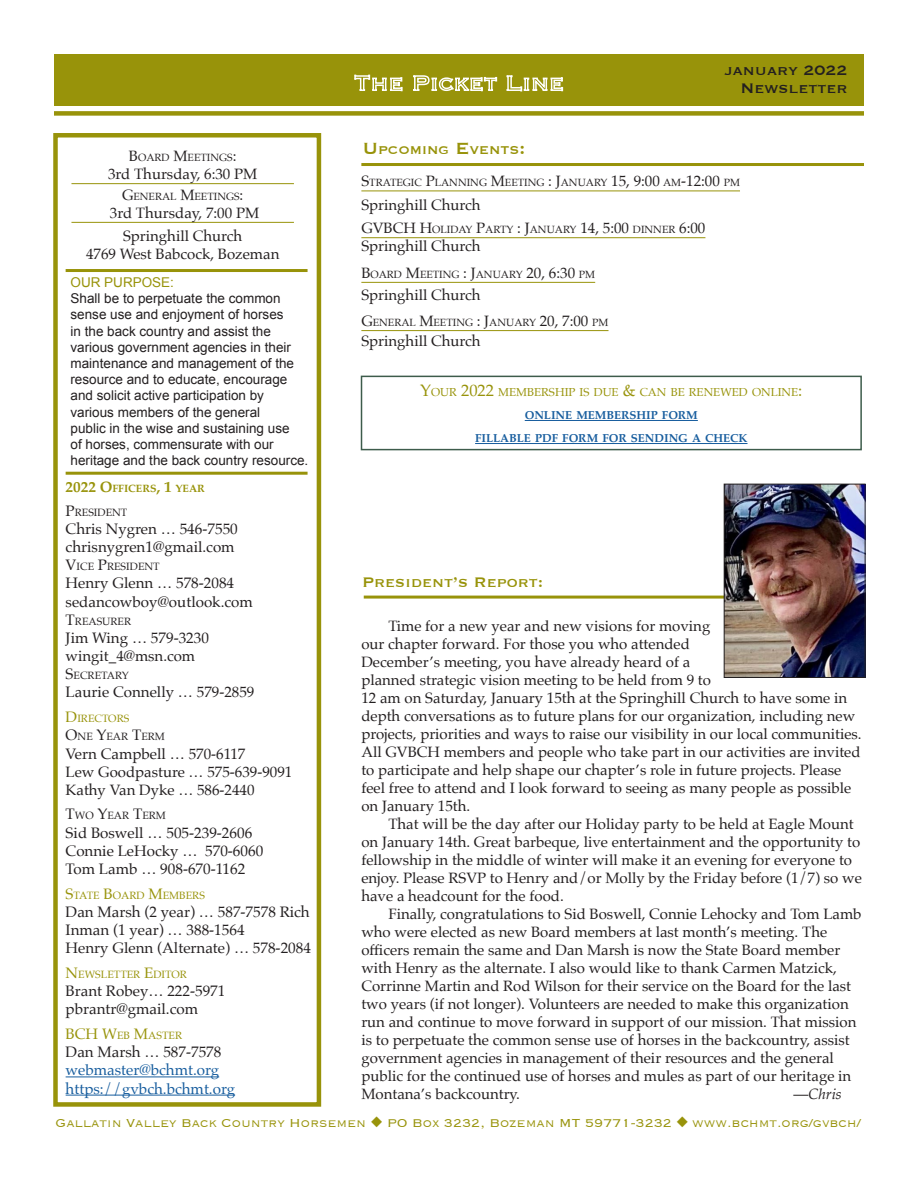
<style>
.page{position:relative;width:918px;height:1188px;background:#fff}
.page>*{position:absolute;margin:0;border:0;box-sizing:border-box;transform-origin:0 0}
.t1{font:18px "Copperplate";color:#231f20}
.t2{font:18px "Copperplate";color:#98930a}
.gvbch_minutes{font:15.15px/18.1px "Palatino";color:#231f20}
.t3{font:15.15px "Palatino";color:#175d9e}
.pres_note{font:15px/18px "Palatino";color:#231f20}
.t4{font:300 15px "Copperplate";letter-spacing:-.005em;color:#98930a}
.calendar_event_PLACE{font:15px "Palatino";color:#231f20}
.pres_note-2{font:italic 15px "Palatino";color:#231f20}
.t5{font:14.7px "Copperplate";color:#98930a}
.t6{font:13.5px/16.2px "Arial";color:#231f20}
.t7{font:13.5px "Arial";color:#98930a}
.calendar_event{font:700 11.55px "Palatino";color:#175d9e}
.calendar_event-2{font:11.55px "Palatino";color:#98930a}
.gvbch_minutes-2{font:10.65px "Palatino";color:#231f20}
.t8{font:10.65px "Palatino";color:#98930a}
.t9{font:700 10.65px "Palatino";color:#98930a}
.calendar_event-3{font:10.5px "Palatino";color:#231f20}
.s1{font-size:15px}
.s2{font-size:15.15px}
.s3{font-size:21px}
.s4{font-size:16.5px}
.s5{font-style:normal}
</style>
<div class="page">
<div style="left:53px;top:133px;width:268px;height:974px;border:4px solid #98930a"></div>
<hr style="left:66px;top:472px;width:242px;height:3px;background:#98930a">
<hr style="left:66px;top:269px;width:242px;height:3px;background:#98930a">
<hr style="left:66px;top:1076px;width:153px;height:1px;background:#175d9e">
<hr style="left:66px;top:1095px;width:169px;height:1px;background:#175d9e">
<hr style="left:71px;top:183px;width:223px;height:1px;background:#98930a">
<hr style="left:71px;top:222px;width:223px;height:1px;background:#98930a">
<div style="left:54px;top:54px;width:810px;height:52px;background:#98930a"></div>
<div style="left:54px;top:111px;width:810px;height:5px;background:#98930a"></div>
<svg style="left:354px;top:74px;width:49px;height:18px"></svg>
<svg style="left:413px;top:75px;width:85px;height:17px"></svg>
<svg style="left:506px;top:75px;width:58px;height:17px"></svg>
<hr style="left:361px;top:191px;width:379px;height:1px;background:#98930a">
<hr style="left:361px;top:237px;width:344px;height:1px;background:#98930a">
<hr style="left:361px;top:282px;width:234px;height:1px;background:#98930a">
<hr style="left:361px;top:330px;width:248px;height:1px;background:#98930a">
<hr style="left:364px;top:596px;width:368px;height:3px;background:#98930a">
<img style="left:726px;top:486px;width:138px;height:190px">
<div style="left:724px;top:484px;width:142px;height:194px;border:1px solid #231f20"></div>
<hr style="left:361px;top:163px;width:503px;height:3px;background:#98930a">
<div style="left:361px;top:376px;width:501px;height:74px;border:2px solid #3d5c4b"></div>
<hr style="left:525px;top:420px;width:173px;height:1px;background:#175d9e">
<hr style="left:475px;top:443px;width:273px;height:1px;background:#175d9e">
<p class="calendar_event-3" style="left:129px;top:149px;width:109px"><span class="s1">B</span>OARD <span class="s1">M</span>EETINGS<span class="s1">:</span></p>
<p class="pres_note" style="left:108px;top:165px;width:151px">3rd Thursday, 6:30 PM</p>
<p class="calendar_event-3" style="left:122px;top:187px;width:123px"><span class="s1">G</span>ENERAL <span class="s1">M</span>EETINGS<span class="s1">:</span></p>
<p class="pres_note" style="left:110px;top:203px;width:151px">3rd Thursday, 7:00 PM</p>
<p class="pres_note" style="left:123px;top:227px;width:121px">Springhill Church</p>
<p class="pres_note" style="left:86px;top:245px;width:195px">4769 West Babcock, Bozeman</p>
<p class="t7" style="left:70px;top:273px;width:105px">OUR PURPOSE:</p>
<p class="t6" style="left:70px;top:291px;width:239px">Shall be to perpetuate the common sense use and enjoyment of horses<br>in the back country and assist the various government agencies in their maintenance and management of the resource and to educate, encourage and solicit active participation by various members of the general<br>public in the wise and sustaining use<br>of horses, commensurate with our heritage and the back country resource.</p>
<p class="t9" style="left:66px;top:479px;width:141px"><span class="s2">2022 O</span>FFICERS<span class="s2">, 1</span> YEAR</p>
<p class="gvbch_minutes-2" style="left:66px;top:503px;width:63px"><span class="s2">P</span>RESIDENT</p>
<p class="gvbch_minutes" style="left:66px;top:519px;width:174px">Chris Nygren … 546-7550</p>
<p class="gvbch_minutes" style="left:66px;top:538px;width:171px">chrisnygren1@gmail.com</p>
<p class="gvbch_minutes-2" style="left:66px;top:558px;width:96px"><span class="s2">V</span>ICE <span class="s2">P</span>RESIDENT</p>
<p class="gvbch_minutes" style="left:66px;top:574px;width:170px">Henry Glenn … 578-2084</p>
<p class="gvbch_minutes" style="left:66px;top:592px;width:189px">sedancowboy@outlook.com</p>
<p class="gvbch_minutes-2" style="left:66px;top:612px;width:67px"><span class="s2">T</span>REASURER</p>
<p class="gvbch_minutes" style="left:66px;top:629px;width:145px">Jim Wing … 579-3230</p>
<p class="pres_note" style="left:66px;top:647px;width:131px">wingit_4@msn.com</p>
<p class="gvbch_minutes-2" style="left:66px;top:667px;width:65px"><span class="s2">S</span>ECRETARY</p>
<p class="gvbch_minutes" style="left:66px;top:683px;width:190px">Laurie Connelly … <span class="s1">579-2859</span></p>
<p class="t8" style="left:66px;top:710px;width:65px"><span class="s2">D</span>IRECTORS</p>
<p class="gvbch_minutes-2" style="left:66px;top:728px;width:101px"><span class="s2">O</span>NE <span class="s2">Y</span>EAR <span class="s2">T</span>ERM</p>
<p class="gvbch_minutes" style="left:66px;top:744px;width:181px">Vern Campbell … <span class="s1">570-6117</span></p>
<p class="pres_note" style="left:66px;top:762px;width:228px">Lew Goodpasture … 575-639-9091</p>
<p class="pres_note" style="left:66px;top:781px;width:191px">Kathy Van Dyke … 586-2440</p>
<p class="gvbch_minutes-2" style="left:66px;top:807px;width:102px"><span class="s2">T</span>WO <span class="s2">Y</span>EAR <span class="s2">T</span>ERM</p>
<p class="gvbch_minutes" style="left:66px;top:823px;width:188px">Sid Boswell … 505-239-2606</p>
<p class="gvbch_minutes" style="left:66px;top:841px;width:199px">Connie LeHocky … 570-6060</p>
<p class="gvbch_minutes" style="left:66px;top:860px;width:181px">Tom Lamb … 908-670-1162</p>
<p class="t8" style="left:66px;top:886px;width:141px"><span class="s2">S</span>TATE <span class="s2">B</span>OARD <span class="s2">M</span>EMBERS</p>
<p class="gvbch_minutes" style="left:66px;top:903px;width:246px">Dan Marsh (2 year) … 587-7578 Rich<br>Inman (1 year) … 388-1564</p>
<p class="gvbch_minutes" style="left:66px;top:939px;width:247px">Henry Glenn (Alternate) … 578-2084</p>
<p class="t8" style="left:66px;top:965px;width:123px"><span class="s2">N</span>EWSLETTER <span class="s2">E</span>DITOR</p>
<p class="gvbch_minutes" style="left:66px;top:982px;width:161px">Brant Robey… 222-5971</p>
<p class="gvbch_minutes" style="left:66px;top:1000px;width:134px">pbrantr@gmail.com</p>
<p class="t8" style="left:66px;top:1027px;width:118px"><span class="s2">BCH W</span>EB <span class="s2">M</span>ASTER</p>
<p class="gvbch_minutes" style="left:66px;top:1043px;width:157px">Dan Marsh … 587-7578</p>
<p class="t3" style="left:66px;top:1058px;width:155px">webmaster@bchmt.org</p>
<p class="t3" style="left:66px;top:1076px;width:171px">https://gvbch.bchmt.org</p>
<p class="t5" style="left:363px;top:140px;width:164px"><span class="s3">U</span>pcoming <span class="s3">E</span>vents<span class="s3">:</span></p>
<p class="t1" style="left:725px;top:59px;width:124px">january 2022</p>
<p class="t1" style="left:740px;top:77px;width:109px">Newsletter</p>
<p class="calendar_event-3" style="left:361px;top:174px;width:380px"><span class="s1">S</span>TRATEGIC <span class="s1">P</span>LANNING <span class="s1">M</span>EETING <span class="s1">: J</span>ANUARY <span class="s1">15, 9:00</span> AM<span class="s1">-12:00</span> PM</p>
<p class="calendar_event_PLACE" style="left:361px;top:192px;width:121px">Springhill Church</p>
<p class="calendar_event-3" style="left:361px;top:221px;width:346px"><span class="s1">GVBCH H</span>OLIDAY <span class="s1">P</span>ARTY <span class="s1">: J</span>ANUARY <span class="s1">14, 5:00</span> DINNER <span class="s1">6:00</span></p>
<p class="calendar_event_PLACE" style="left:361px;top:234px;width:121px">Springhill Church</p>
<p class="calendar_event-3" style="left:361px;top:265px;width:235px"><span class="s1">B</span>OARD <span class="s1">M</span>EETING <span class="s1">: J</span>ANUARY <span class="s1">20, 6:30</span> PM</p>
<p class="calendar_event_PLACE" style="left:361px;top:282px;width:121px">Springhill Church</p>
<p class="calendar_event-3" style="left:361px;top:314px;width:249px"><span class="s1">G</span>ENERAL <span class="s1">M</span>EETING <span class="s1">: J</span>ANUARY <span class="s1">20, 7:00</span> PM</p>
<p class="calendar_event_PLACE" style="left:361px;top:329px;width:121px">Springhill Church</p>
<p class="calendar_event-2" style="left:420px;top:382px;width:384px"><span class="s4">Y</span>OUR <span class="s4">2022</span> MEMBERSHIP IS DUE <span class="s4">&amp;</span> CAN BE RENEWED ONLINE<span class="s4">:</span></p>
<p class="calendar_event" style="left:525px;top:405px;width:175px">ONLINE MEMBERSHIP FORM</p>
<p class="calendar_event" style="left:475px;top:428px;width:274px">FILLABLE PDF FORM FOR SENDING A CHECK</p>
<p class="t2" style="left:362px;top:570px;width:183px">President’s Report:</p>
<p class="pres_note" style="left:361px;top:616px;width:502px;text-indent:27px">Time for a new year and new visions for moving<br>our chapter forward. For those you who attended<br>December’s meeting, you have already heard of a<br>planned strategic vision meeting to be held from 9 to<br>12 am on Saturday, January 15th at the Springhill Church to have some in depth conversations as to future plans for our organization, including new projects, priorities and ways to raise our visibility in our local communities.<br>All GVBCH members and people who take part in our activities are invited to participate and help shape our chapter’s role in future projects. Please feel free to attend and I look forward to seeing as many people as possible on January 15th.</p>
<p class="pres_note" style="left:361px;top:814px;width:502px;text-indent:27px">That will be the day after our Holiday party to be held at Eagle Mount on January 14th. Great barbeque, live entertainment and the opportunity to fellowship in the middle of winter will make it an evening for everyone to enjoy. Please RSVP to Henry and/or Molly by the Friday before (1/7) so we have a headcount for the food.</p>
<p class="pres_note" style="left:361px;top:904px;width:502px;text-indent:27px">Finally, congratulations to Sid Boswell, Connie Lehocky and Tom Lamb who were elected as new Board members at last month’s meeting. The officers remain the same and Dan Marsh is now the State Board member with Henry as the alternate. I also would like to thank Carmen Matzick, Corrinne Martin and Rod Wilson for their service on the Board for the last two years (if not longer). Volunteers are needed to make this organization run and continue to move forward in support of our mission. That mission is to perpetuate the common sense use of horses in the backcountry, assist government agencies in management of their resources and the general public for the continued use of horses and mules as part of our heritage in Montana’s backcountry.</p>
<p class="pres_note-2" style="left:793px;top:1081px;width:50px"><span class="s5">—</span>Chris</p>
<p class="t4" style="left:56px;top:1113px;width:807px">Gallatin Valley Back Country Horsemen ◆ PO Box 3232, Bozeman MT 59771-3232 ◆ www.bchmt.org/gvbch/</p>
</div>
